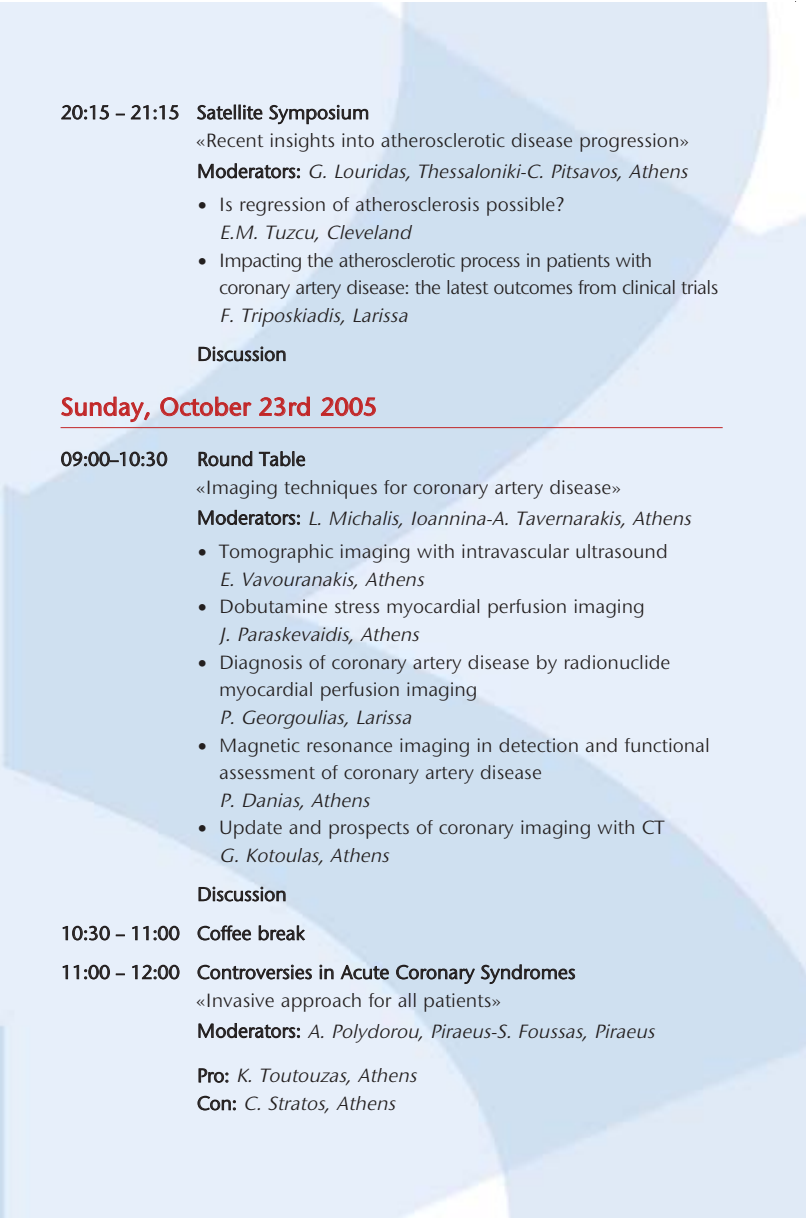
<style>
.page{position:relative;width:806px;height:1218px;background:#fff}
.page>*{position:absolute;margin:0;border:0;box-sizing:border-box;transform-origin:0 0}
.t1{font:500 26px "Stone Sans ITC Greek";letter-spacing:-.005em;color:#c12627}
.t2{font:20px/28px "Stone Sans ITC Greek";color:#231f1f}
.t3{font:italic 20px/27.6px "Stone Sans ITC Greek";color:#231f1f}
.t4{font:20px "Stone Sans ITC Greek";letter-spacing:-.03em;color:#231f1f}
.s1{font-style:italic}
.s2{font-family:"UB Times";font-size:16px}
.s3{font-style:normal}
</style>
<div class="page">
<hr style="left:61px;top:427px;width:662px;height:1px;background:#c12627">
<p class="t2" style="left:197px;top:100px;width:494px;text-indent:-136px">20:15 – 21:15 Satellite Symposium<br>«Recent insights into atherosclerotic disease progression»</p>
<p class="t2" style="left:197px;top:156px;width:496px;line-height:33.4px">M o d e r a t o r s : <span class="s1">G. Louridas, Thessaloniki-C. Pitsavos, Athens </span><span class="s2">ñ</span> Is regression of atherosclerosis possible?</p>
<p class="t3" style="left:219px;top:220px;width:197px">E.M. Tuzcu, Cleveland</p>
<p class="t4" style="left:197px;top:252px;width:457px"><span class="s2">ñ</span> Impacting the atherosclerotic process in patients with</p>
<p class="t4" style="left:219px;top:280px;width:501px">coronary artery disease: the latest outcomes from clinical trials</p>
<p class="t3" style="left:219px;top:303px;width:194px">F. Triposkiadis, Larissa</p>
<p class="t2" style="left:197px;top:342px;width:91px">Discussion</p>
<h1 class="t1" style="left:61px;top:397px;width:318px">Sunday, October 23rd 2005</h1>
<p class="t2" style="left:61px;top:447px;width:108px">09:00–10:30</p>
<p class="t2" style="left:197px;top:447px;width:426px">Round Table<br>«Imaging techniques for coronary artery disease»</p>
<p class="t2" style="left:197px;top:503px;width:500px;line-height:33.4px">M o d e ra to rs : <span class="s1">L. Michalis, Ioannina-A. Tavernarakis, Athens </span><span class="s2">ñ</span> Tomographic imaging with intravascular ultrasound</p>
<p class="t3" style="left:219px;top:567px;width:210px">E. Vavouranakis, Athens</p>
<p class="t2" style="left:197px;top:594px;width:450px"><span class="s2">ñ</span> Dobutamine stress myocardial perfusion imaging</p>
<p class="t3" style="left:219px;top:622px;width:205px">J. Paraskevaidis, Athens</p>
<p class="t2" style="left:197px;top:650px;width:475px"><span class="s2">ñ</span> Diagnosis of coronary artery disease by radionuclide</p>
<p class="t2" style="left:219px;top:677px;width:260px">myocardial perfusion imaging</p>
<p class="t3" style="left:219px;top:705px;width:198px">P. Georgoulias, Larissa</p>
<p class="t2" style="left:197px;top:733px;width:515px"><span class="s2">ñ</span> Magnetic resonance imaging in detection and functional</p>
<p class="t2" style="left:219px;top:760px;width:324px">assessment of coronary artery disease</p>
<p class="t3" style="left:219px;top:788px;width:156px">P. Danias, Athens</p>
<p class="t2" style="left:197px;top:816px;width:469px"><span class="s2">ñ</span> Update and prospects of coronary imaging with CT</p>
<p class="t3" style="left:219px;top:844px;width:175px">G. Kotoulas, Athens</p>
<p class="t2" style="left:61px;top:877px;width:516px;line-height:39px;text-indent:136px">Discussion<br>10:30 – 11:00 Coffee break<br>11:00 – 12:00 Controversies in Acute Coronary Syndromes</p>
<p class="t2" style="left:197px;top:986px;width:463px;line-height:31px">«Invasive approach for all patients»<br>M o d e ra to rs : <span class="s1">A. Polydorou, Piraeus-S. Foussas, Piraeus</span></p>
<p class="t3" style="left:197px;top:1064px;width:225px"><span class="s3">P ro :</span> ∫. ∆outouzas, Athens<br><span class="s3">C o n :</span> C. Stratos, Athens</p>
</div>
